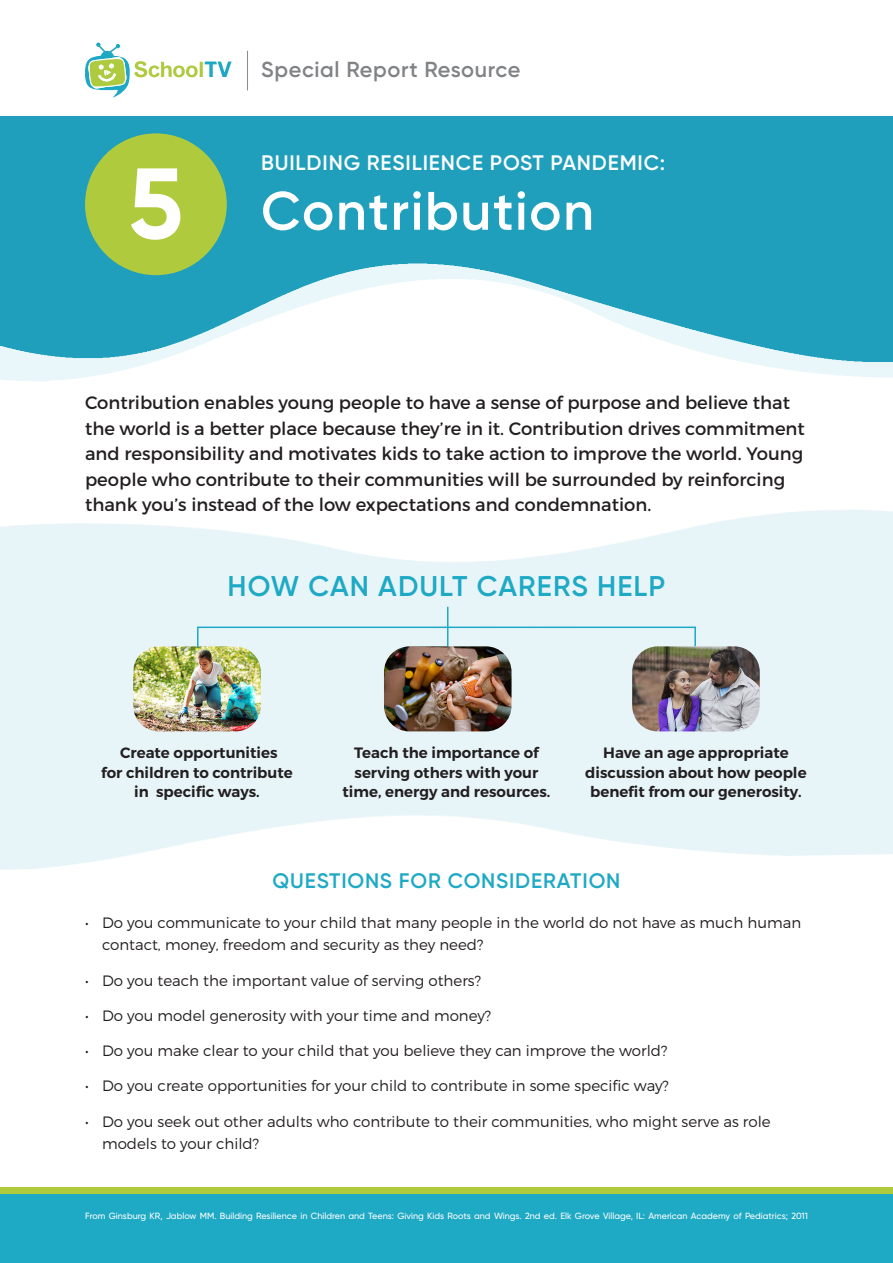
<style>
.page{position:relative;width:893px;height:1263px;background:#fff}
.page>*{position:absolute;margin:0;border:0;box-sizing:border-box;transform-origin:0 0}
.t1{font:700 100.05px "Gilroy";color:#fff}
.t2{font:600 54px "Gilroy";letter-spacing:.03em;color:#fff}
.t3{font:600 28.5px "Gilroy";letter-spacing:.04em;color:#1ea9c5}
.t4{font:600 21.75px "Gilroy";letter-spacing:.03em;color:#808285}
.t5{font:600 21px "Gilroy";letter-spacing:.04em;color:#fff}
.t6{font:600 21px "Gilroy";letter-spacing:.04em;color:#1ea9c5}
.t7{font:18px/25.5px "Montserrat";color:#231f20}
.t8{font:300 15px/22.5px "Montserrat";color:#231f20}
.t9{font:600 15px/19.5px "Montserrat";color:#231f20;text-align:center}
.t10{font:500 9px "Gilroy";color:#fff}
</style>
<div class="page">
<img style="left:0;top:117px;width:893px;height:251px">
<svg style="left:85px;top:43px;width:147px;height:55px"></svg>
<hr style="left:247px;top:51px;width:1px;height:39px;background:#898787">
<div style="left:0;top:1193px;width:893px;height:70px;background:#1ea9c5"></div>
<div style="left:0;top:1187px;width:893px;height:7px;background:#afcb3d"></div>
<div style="left:85px;top:133px;width:142px;height:142px;background:#afcb3d;border-radius:50%"></div>
<div style="left:197px;top:626px;width:499px;height:21px;border:2px solid #1ea9c5"></div>
<hr style="left:447px;top:607px;width:1px;height:39px;background:#1ea9c5">
<img style="left:133px;top:646px;width:128px;height:85px">
<img style="left:384px;top:646px;width:128px;height:85px">
<img style="left:632px;top:646px;width:128px;height:85px">
<p class="t1" style="left:129px;top:141px;width:56px">5</p>
<p class="t4" style="left:261px;top:56px;width:261px">Special Report Resource</p>
<p class="t5" style="left:261px;top:149px;width:405px">BUILDING RESILIENCE POST PANDEMIC:</p>
<p class="t2" style="left:261px;top:177px;width:334px">Contribution</p>
<p class="t7" style="left:85px;top:390px;width:721px">Contribution enables young people to have a sense of purpose and believe that the world is a better place because they’re in it. Contribution drives commitment and responsibility and motivates kids to take action to improve the world. Young people who contribute to their communities will be surrounded by reinforcing thank you’s instead of the low expectations and condemnation.</p>
<p class="t3" style="left:228px;top:568px;width:439px">HOW CAN ADULT CARERS HELP</p>
<p class="t9" style="left:101px;top:743px;width:193px">Create opportunities<br>for children to contribute in specific ways.</p>
<p class="t9" style="left:343px;top:743px;width:209px">Teach the importance of serving others with your time, energy and resources.</p>
<p class="t9" style="left:585px;top:743px;width:223px">Have an age appropriate discussion about how people benefit from our generosity.</p>
<p class="t6" style="left:273px;top:867px;width:349px">QUESTIONS FOR CONSIDERATION</p>
<p class="t8" style="left:102px;top:911px;width:701px;text-indent:-17px">• Do you communicate to your child that many people in the world do not have as much human contact, money, freedom and security as they need?</p>
<p class="t8" style="left:85px;top:969px;width:398px">• Do you teach the important value of serving others?</p>
<p class="t8" style="left:85px;top:1004px;width:408px">• Do you model generosity with your time and money?</p>
<p class="t8" style="left:85px;top:1039px;width:584px">• Do you make clear to your child that you believe they can improve the world?</p>
<p class="t8" style="left:85px;top:1074px;width:585px">• Do you create opportunities for your child to contribute in some specific way?</p>
<p class="t8" style="left:102px;top:1110px;width:670px;text-indent:-17px">• Do you seek out other adults who contribute to their communities, who might serve as role models to your child?</p>
<p class="t10" style="left:85px;top:1210px;width:724px">From Ginsburg KR, Jablow MM. Building Resilience in Children and Teens: Giving Kids Roots and Wings. 2nd ed. Elk Grove Village, IL: American Academy of Pediatrics; 2011</p>
</div>
